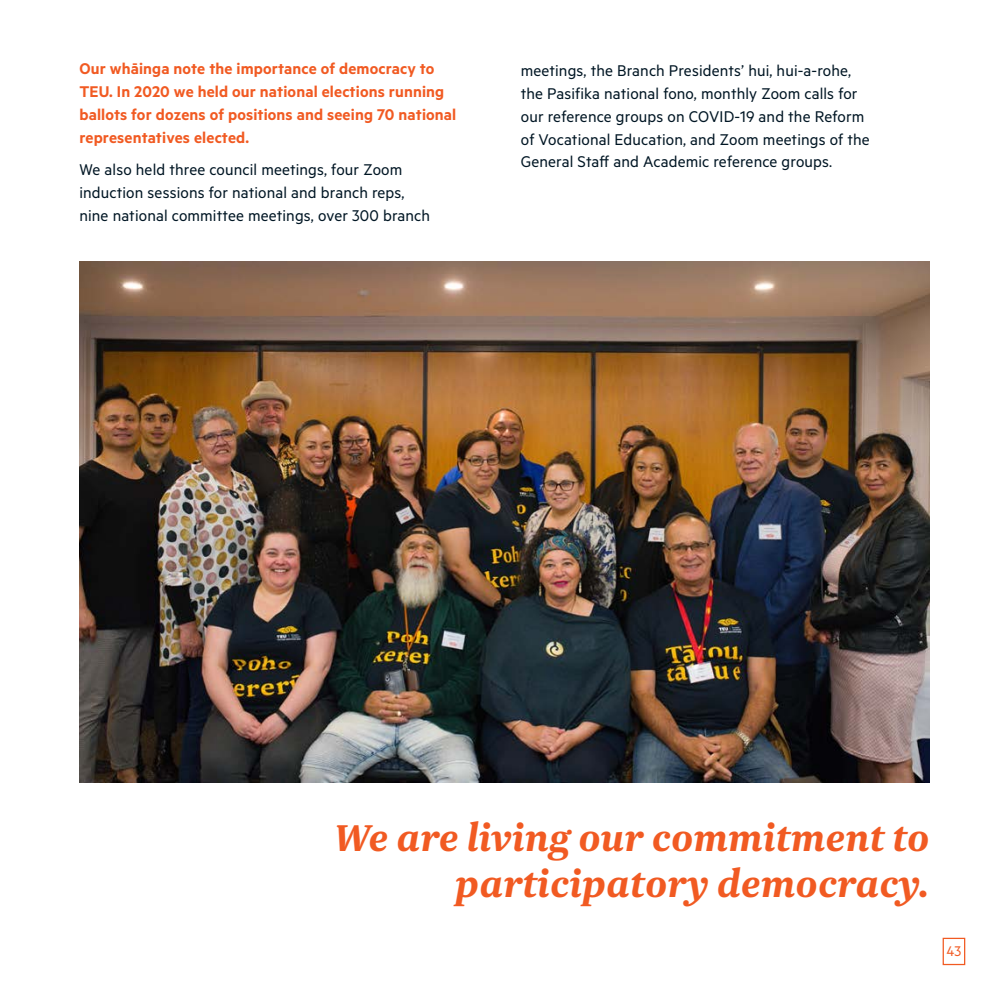
<style>
.page{position:relative;width:993px;height:993px;background:#fff}
.page>*{position:absolute;margin:0;border:0;box-sizing:border-box;transform-origin:0 0}
.t1{font:italic 700 43.75px/45.5px "Newzald";color:#f15a22;text-align:right}
.t2{font:17.5px/22.8px "Metric";letter-spacing:.01em;color:#001624}
.t3{font:600 17.5px/22.8px "Metric";letter-spacing:.01em;color:#f15a22}
.t4{font:15.75px "Metric";color:#f15a22}
</style>
<div class="page">
<img style="left:79px;top:262px;width:850px;height:520px">
<div style="left:942px;top:937px;width:22px;height:27px;border:1px solid #f15a22"></div>
<p class="t3" style="left:79px;top:57px;width:378px">Our whāinga note the importance of democracy to TEU. In 2020 we held our national elections running ballots for dozens of positions and seeing 70 national representatives elected.</p>
<p class="t2" style="left:79px;top:158px;width:352px">We also held three council meetings, four Zoom induction sessions for national and branch reps, nine national committee meetings, over 300 branch</p>
<p class="t2" style="left:520px;top:59px;width:350px">meetings, the Branch Presidents’ hui, hui-a-rohe, the Pasifika national fono, monthly Zoom calls for our reference groups on COVID-19 and the Reform of Vocational Education, and Zoom meetings of the General Staff and Academic reference groups.</p>
<h1 class="t1" style="left:334px;top:813px;width:596px">We are living our commitment to participatory democracy.</h1>
<p class="t4" style="left:946px;top:941px;width:16px">43</p>
</div>
